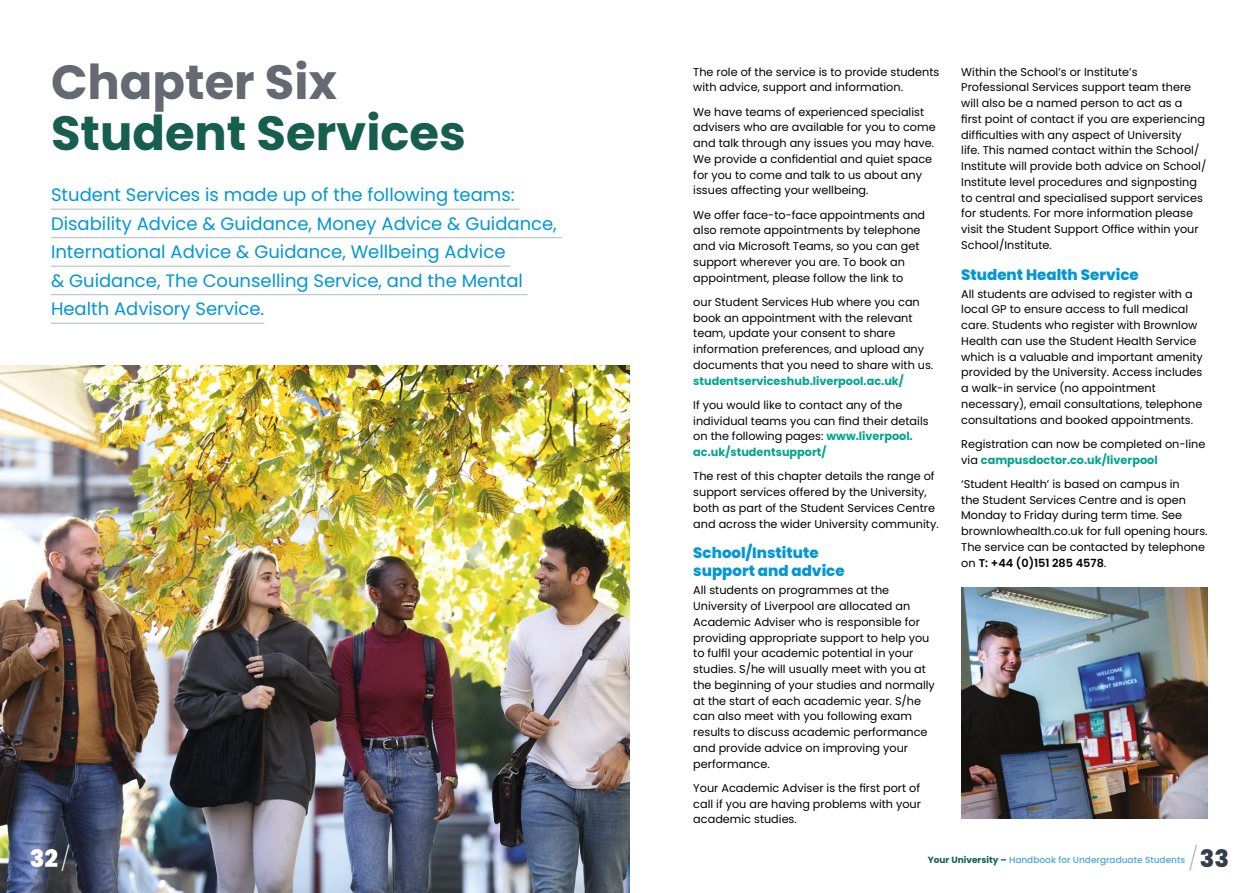
<style>
.page{position:relative;width:1259px;height:893px;background:#fff}
.page>*{position:absolute;margin:0;border:0;box-sizing:border-box;transform-origin:0 0}
.t1{font:700 48px "Poppins";color:#165f4f}
.t2{font:700 48px "Poppins";color:#656972}
.t3{font:800 24px "Poppins";color:#fff}
.t4{font:800 24px "Poppins";color:#323e48}
.t5{font:18px/28.5px "Poppins";color:#0097d6}
.t6{font:800 15px/18px "Poppins";color:#0097d6}
.t7{font:11.25px/15.8px "Poppins";color:#000}
.t8{font:700 11.25px "Poppins";color:#00a58d}
.t9{font:500 9px "Poppins";color:#48a5dd}
.s1{font-weight:700;color:#00a58d}
.s2{font-weight:600}
.s3{font-weight:200}
.s4{font-weight:700;color:#165f4f}
.s5{font-weight:200;color:#9eabaa}
</style>
<div class="page">
<img style="left:0;top:366px;width:629px;height:527px">
<img style="left:961px;top:587px;width:247px;height:232px">
<hr style="left:51px;top:209px;width:468px;height:1px;background:#aebbbe">
<hr style="left:51px;top:237px;width:510px;height:1px;background:#aebbbe">
<hr style="left:51px;top:266px;width:459px;height:1px;background:#aebbbe">
<hr style="left:51px;top:294px;width:477px;height:1px;background:#aebbbe">
<hr style="left:51px;top:323px;width:213px;height:1px;background:#aebbbe">
<h1 class="t2" style="left:51px;top:55px;width:287px">Chapter Six</h1>
<h1 class="t1" style="left:51px;top:106px;width:416px">Student Services</h1>
<p class="t5" style="left:51px;top:181px;width:507px">Student Services is made up of the following teams:<br>Disability Advice &amp; Guidance, Money Advice &amp; Guidance, International Advice &amp; Guidance, Wellbeing Advice<br>&amp; Guidance, The Counselling Service, and the Mental Health Advisory Service.</p>
<p class="t7" style="left:693px;top:64px;width:248px">The role of the service is to provide students with advice, support and information.</p>
<p class="t7" style="left:693px;top:104px;width:244px">We have teams of experienced specialist advisers who are available for you to come and talk through any issues you may have.<br>We provide a confidential and quiet space for you to come and talk to us about any issues affecting your wellbeing.</p>
<p class="t7" style="left:693px;top:207px;width:233px">We offer face-to-face appointments and also remote appointments by telephone and via Microsoft Teams, so you can get support wherever you are. To book an appointment, please follow the link to</p>
<p class="t7" style="left:693px;top:294px;width:241px">our Student Services Hub where you can book an appointment with the relevant team, update your consent to share information preferences, and upload any documents that you need to share with us.</p>
<p class="t8" style="left:693px;top:374px;width:212px">studentserviceshub.liverpool.ac.uk/</p>
<p class="t7" style="left:693px;top:397px;width:237px">If you would like to contact any of the individual teams you can find their details on the following pages: <span class="s1">www.liverpool. ac.uk/studentsupport/</span></p>
<p class="t7" style="left:693px;top:469px;width:247px">The rest of this chapter details the range of support services offered by the University, both as part of the Student Services Centre and across the wider University community.</p>
<h3 class="t6" style="left:693px;top:544px;width:153px">School/Institute support and advice</h3>
<p class="t7" style="left:693px;top:582px;width:243px">All students on programmes at the University of Liverpool are allocated an Academic Adviser who is responsible for providing appropriate support to help you to fulfil your academic potential in your studies. S/he will usually meet with you at the beginning of your studies and normally at the start of each academic year. S/he can also meet with you following exam results to discuss academic performance and provide advice on improving your performance.</p>
<p class="t7" style="left:693px;top:780px;width:229px;text-align:justify">Your Academic Adviser is the first port of call if you are having problems with your academic studies.</p>
<p class="t7" style="left:961px;top:64px;width:247px">Within the School’s or Institute’s Professional Services support team there will also be a named person to act as a<br>first point of contact if you are experiencing difficulties with any aspect of University<br>life. This named contact within the School/ Institute will provide both advice on School/ Institute level procedures and signposting to central and specialised support services for students. For more information please visit the Student Support Office within your School/Institute.</p>
<h3 class="t6" style="left:961px;top:265px;width:179px">Student Health Service</h3>
<p class="t7" style="left:961px;top:286px;width:243px">All students are advised to register with a local GP to ensure access to full medical care. Students who register with Brownlow Health can use the Student Health Service which is a valuable and important amenity provided by the University. Access includes a walk-in service (no appointment necessary), email consultations, telephone consultations and booked appointments.</p>
<p class="t7" style="left:961px;top:436px;width:246px">Registration can now be completed on-line via <span class="s1">campusdoctor.co.uk/liverpool</span></p>
<p class="t7" style="left:961px;top:476px;width:248px">‘Student Health’ is based on campus in<br>the Student Services Centre and is open Monday to Friday during term time. See brownlowhealth.co.uk for full opening hours.<br>The service can be contacted by telephone on <span class="s2">T: +44 (0)151 285 4578</span>.</p>
<h2 class="t3" style="left:30px;top:845px;width:42px">32 <span class="s3">/</span></h2>
<p class="t9" style="left:927px;top:855px;width:259px"><span class="s4">Your University –</span> Handbook for Undergraduate Students</p>
<h2 class="t4" style="left:1188px;top:845px;width:42px"><span class="s5">/</span>33</h2>
</div>
